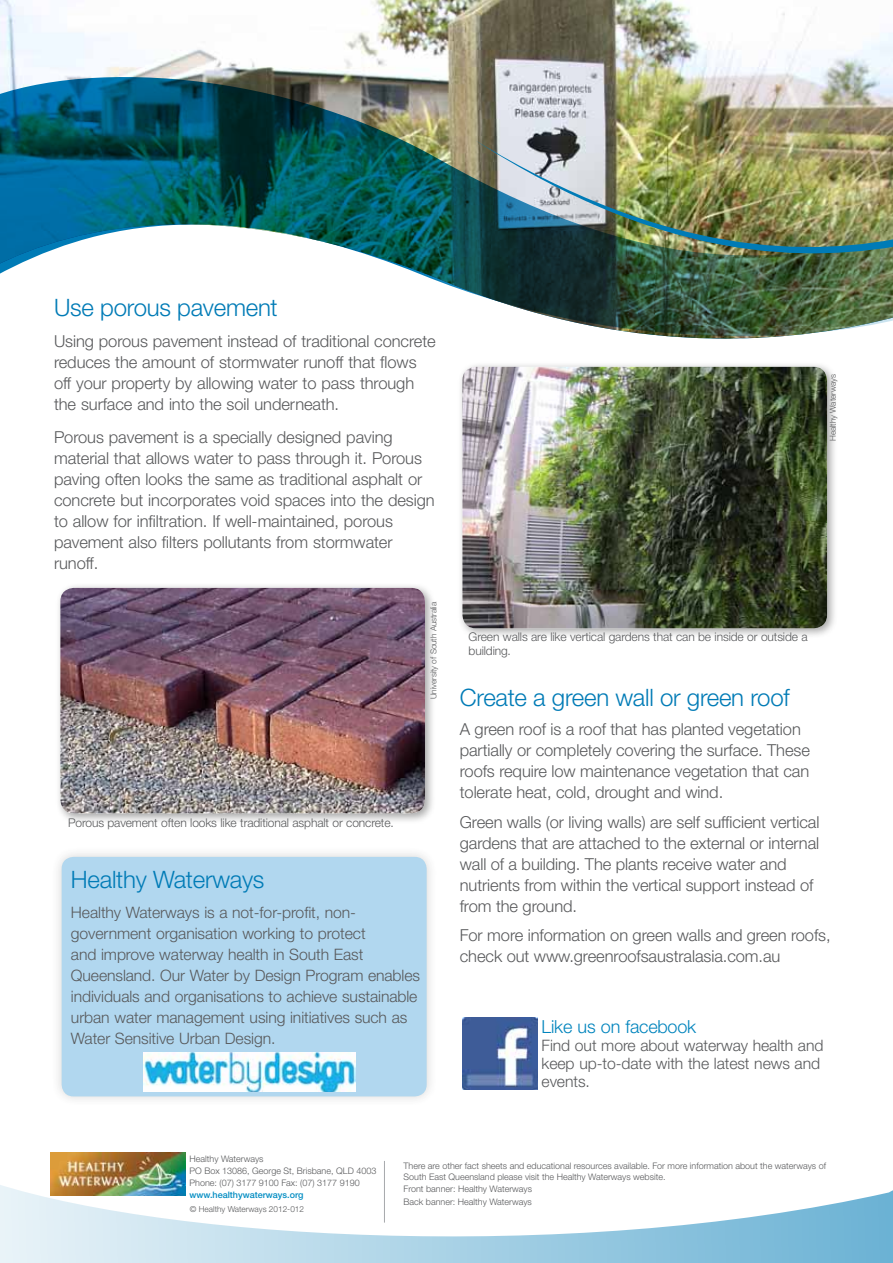
<style>
.page{position:relative;width:893px;height:1263px;background:#fff}
.page>*{position:absolute;margin:0;border:0;box-sizing:border-box;transform-origin:0 0}
.t1{font:300 24px "Helvetica Neue";letter-spacing:-.01em;color:#007bb6}
.t2{font:300 18px "Helvetica Neue";letter-spacing:-.01em;color:#0084bd}
.t3{font:300 16.5px/21px "Helvetica Neue";letter-spacing:-.005em;color:#58595b}
.t4{font:300 15.75px/21px "Helvetica Neue";letter-spacing:-.005em;color:#58595b}
.t5{font:300 12px/13.5px "Helvetica Neue";letter-spacing:-.01em;color:#58595b}
.t6{font:300 9px/12px "Helvetica Neue";color:#58595b}
.t7{font:500 9px "Helvetica Neue";color:#008cc2}
.t8{font:300 8.25px "Helvetica Neue";letter-spacing:-.01em;color:#58595b}
</style>
<div class="page">
<img style="left:0;top:0;width:893px;height:339px">
<img style="left:0;top:76px;width:893px;height:262px">
<svg style="left:0;top:1185px;width:893px;height:78px"></svg>
<img style="left:475px;top:140px;width:418px;height:124px">
<hr style="left:384px;top:1161px;width:1px;height:61px;background:#a7a9ac">
<img style="left:50px;top:1152px;width:136px;height:43px">
<img style="left:463px;top:1018px;width:75px;height:71px">
<div style="left:55px;top:583px;width:381px;height:242px;background:#000;opacity:.35"></div>
<img style="left:60px;top:588px;width:365px;height:225px">
<div style="left:457px;top:362px;width:381px;height:278px;background:#000;opacity:.35"></div>
<img style="left:462px;top:367px;width:365px;height:261px">
<div style="left:49px;top:844px;width:389px;height:263px;background:#000;opacity:.2"></div>
<div style="left:62px;top:857px;width:365px;height:239px;background:#b1d7ef;border-radius:12px"></div>
<img style="left:143px;top:1052px;width:212px;height:40px">
<h1 class="t1" style="left:54px;top:293px;width:225px">Use porous pavement</h1>
<p class="t3" style="left:54px;top:330px;width:383px">Using porous pavement instead of traditional concrete reduces the amount of stormwater runoff that flows off your property by allowing water to pass through the surface and into the soil underneath.</p>
<p class="t3" style="left:54px;top:426px;width:382px">Porous pavement is a specially designed paving material that allows water to pass through it. Porous paving often looks the same as traditional asphalt or concrete but incorporates void spaces into the design to allow for infiltration. If well-maintained, porous pavement also filters pollutants from stormwater runoff.</p>
<p class="t8" style="left:428px;top:699px;width:99px;rotate:-90deg">University of South Australia</p>
<p class="t5" style="left:68px;top:816px;width:327px">Porous pavement often looks like traditional asphalt or concrete.</p>
<h1 class="t1" style="left:71px;top:864px;width:195px">Healthy Waterways</h1>
<p class="t4" style="left:71px;top:902px;width:351px">Healthy Waterways is a not-for-profit, non&shy;government organisation working to protect<br>and improve waterway health in South East Queensland. Our Water by Design Program enables individuals and organisations to achieve sustainable urban water management using initiatives such as Water Sensitive Urban Design.</p>
<p class="t8" style="left:828px;top:441px;width:68px;rotate:-90deg">Healthy Waterways</p>
<p class="t5" style="left:469px;top:630px;width:341px">Green walls are like vertical gardens that can be inside or outside a building.</p>
<h1 class="t1" style="left:460px;top:682px;width:331px">Create a green wall or green roof</h1>
<p class="t3" style="left:460px;top:718px;width:352px">A green roof is a roof that has planted vegetation partially or completely covering the surface. These roofs require low maintenance vegetation that can tolerate heat, cold, drought and wind.</p>
<p class="t3" style="left:460px;top:811px;width:361px">Green walls (or living walls) are self sufficient vertical gardens that are attached to the external or internal wall of a building. The plants receive water and nutrients from within the vertical support instead of from the ground.</p>
<p class="t3" style="left:460px;top:924px;width:372px">For more information on green walls and green roofs, check out www.greenroofsaustralasia.com.au</p>
<p class="t2" style="left:542px;top:1015px;width:156px">Like us on facebook</p>
<p class="t4" style="left:542px;top:1036px;width:283px;line-height:18px">Find out more about waterway health and keep up-to-date with the latest news and events.</p>
<p class="t6" style="left:190px;top:1152px;width:188px">Healthy Waterways<br>PO Box 13086, George St, Brisbane, QLD 4003<br>Phone: (07) 3177 9100 Fax: (07) 3177 9190</p>
<p class="t7" style="left:190px;top:1189px;width:116px">www.healthywaterways.org</p>
<p class="t8" style="left:190px;top:1204px;width:116px">© Healthy Waterways 2012-012</p>
<p class="t6" style="left:404px;top:1160px;width:424px;line-height:10.5px">There are other fact sheets and educational resources available. For more information about the waterways of<br>South East Queensland please visit the Healthy Waterways website.</p>
<p class="t6" style="left:404px;top:1182px;width:130px;line-height:12.6px">Front banner: Healthy Waterways<br>Back banner: Healthy Waterways</p>
</div>
